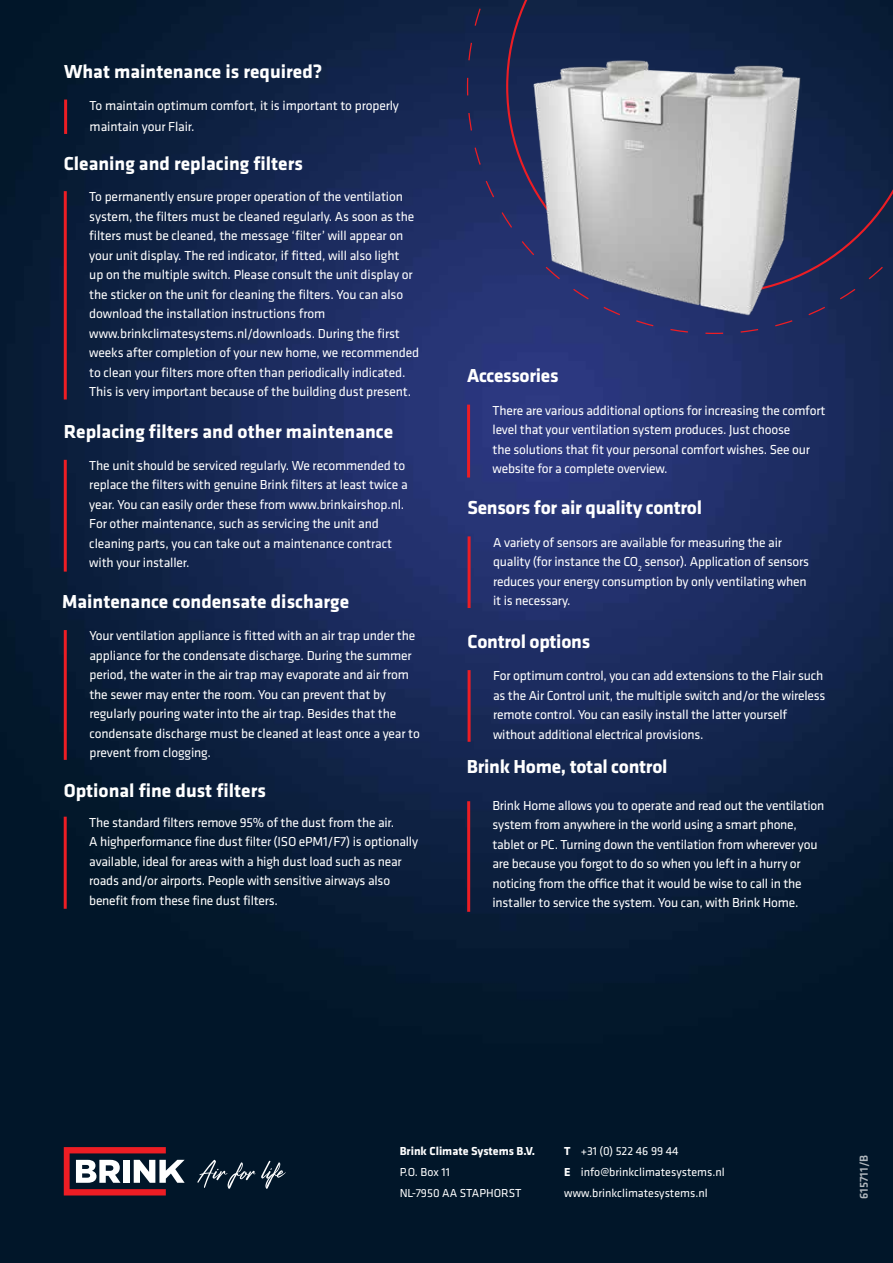
<style>
.page{position:relative;width:893px;height:1263px;background:#fff}
.page>*{position:absolute;margin:0;border:0;box-sizing:border-box;transform-origin:0 0}
.t1{font:700 19.5px "Klavika Basic";color:#fff}
.t2{font:13.5px/19.5px "Klavika Basic";letter-spacing:-.01em;color:#fff}
.t3{font:12px/21px "Klavika Basic";color:#fff}
.t4{font:700 12px "Klavika Basic";color:#fff}
.t5{font:500 12px "Klavika Basic";color:#fff}
.s1{font-weight:700}
</style>
<div class="page">
<img style="left:0;top:0;width:893px;height:1263px">
<svg style="left:466px;top:0;width:427px;height:335px;background:#1e2c5f"></svg>
<svg style="left:506px;top:0;width:387px;height:295px;background:#142347"></svg>
<img style="left:523px;top:46px;width:285px;height:285px">
<hr style="left:64px;top:191px;width:3px;height:208px;background:#ed1d24">
<svg style="left:64px;top:1147px;width:121px;height:48px"></svg>
<svg style="left:197px;top:1160px;width:89px;height:29px;background:#293b4b"></svg>
<hr style="left:64px;top:460px;width:3px;height:112px;background:#ed1d24">
<hr style="left:64px;top:817px;width:3px;height:92px;background:#ed1d24">
<hr style="left:64px;top:630px;width:3px;height:130px;background:#ed1d24">
<hr style="left:64px;top:100px;width:3px;height:34px;background:#ed1d24">
<hr style="left:467px;top:405px;width:3px;height:72px;background:#ed1d24">
<hr style="left:468px;top:536px;width:3px;height:72px;background:#ed1d24">
<hr style="left:467px;top:801px;width:3px;height:111px;background:#ed1d24">
<hr style="left:468px;top:670px;width:3px;height:72px;background:#ed1d24">
<h1 class="t1" style="left:64px;top:57px;width:260px">What maintenance is required?</h1>
<p class="t2" style="left:90px;top:94px;width:311px;line-height:21px">To maintain optimum comfort, it is important to properly maintain your Flair.</p>
<h1 class="t1" style="left:64px;top:149px;width:241px">Cleaning and replacing filters</h1>
<p class="t2" style="left:89px;top:187px;width:332px">To permanently ensure proper operation of the ventilation system, the filters must be cleaned regularly. As soon as the filters must be cleaned, the message ‘filter’ will appear on your unit display. The red indicator, if fitted, will also light<br>up on the multiple switch. Please consult the unit display or the sticker on the unit for cleaning the filters. You can also download the installation instructions from www.brinkclimatesystems.nl/downloads. During the first weeks after completion of your new home, we recommended to clean your filters more often than periodically indicated.<br>This is very important because of the building dust present.</p>
<h1 class="t1" style="left:64px;top:417px;width:331px">Replacing filters and other maintenance</h1>
<p class="t2" style="left:89px;top:455px;width:320px">The unit should be serviced regularly. We recommended to replace the filters with genuine Brink filters at least twice a year. You can easily order these from www.brinkairshop.nl.<br>For other maintenance, such as servicing the unit and cleaning parts, you can take out a maintenance contract with your installer.</p>
<h1 class="t1" style="left:62px;top:587px;width:288px">Maintenance condensate discharge</h1>
<p class="t2" style="left:89px;top:625px;width:332px">Your ventilation appliance is fitted with an air trap under the appliance for the condensate discharge. During the summer period, the water in the air trap may evaporate and air from the sewer may enter the room. You can prevent that by regularly pouring water into the air trap. Besides that the condensate discharge must be cleaned at least once a year to prevent from clogging.</p>
<h1 class="t1" style="left:64px;top:776px;width:204px">Optional fine dust filters</h1>
<p class="t2" style="left:89px;top:812px;width:330px">The standard filters remove 95% of the dust from the air.<br>A highperformance fine dust filter (ISO ePM1/F7) is optionally available, ideal for areas with a high dust load such as near roads and/or airports. People with sensitive airways also benefit from these fine dust filters.</p>
<h1 class="t1" style="left:467px;top:362px;width:93px">Accessories</h1>
<p class="t2" style="left:493px;top:400px;width:334px">There are various additional options for increasing the comfort level that your ventilation system produces. Just choose<br>the solutions that fit your personal comfort wishes. See our website for a complete overview.</p>
<h1 class="t1" style="left:468px;top:494px;width:236px">Sensors for air quality control</h1>
<p class="t2" style="left:493px;top:532px;width:317px">A variety of sensors are available for measuring the air quality (for instance the CO<sub>2</sub> sensor). Application of sensors reduces your energy consumption by only ventilating when it is necessary.</p>
<h1 class="t1" style="left:468px;top:627px;width:124px">Control options</h1>
<p class="t2" style="left:493px;top:666px;width:334px">For optimum control, you can add extensions to the Flair such as the Air Control unit, the multiple switch and/or the wireless remote control. You can easily install the latter yourself without additional electrical provisions.</p>
<h1 class="t1" style="left:467px;top:752px;width:202px">Brink Home, total control</h1>
<p class="t2" style="left:492px;top:795px;width:334px">Brink Home allows you to operate and read out the ventilation system from anywhere in the world using a smart phone, tablet or PC. Turning down the ventilation from wherever you are because you forgot to do so when you left in a hurry or noticing from the office that it would be wise to call in the installer to service the system. You can, with Brink Home.</p>
<p class="t4" style="left:400px;top:1142px;width:137px">Brink Climate Systems B.V.</p>
<p class="t3" style="left:400px;top:1161px;width:123px">P.O. Box 11<br>NL-7950 AA STAPHORST</p>
<p class="t3" style="left:564px;top:1140px;width:162px"><span class="s1">T</span> +31 (0) 522 46 99 44<br><span class="s1">E</span> info@brinkclimatesystems.nl www.brinkclimatesystems.nl</p>
<p class="t5" style="left:856px;top:1199px;width:46px;rotate:-90deg">615711/B</p>
</div>
